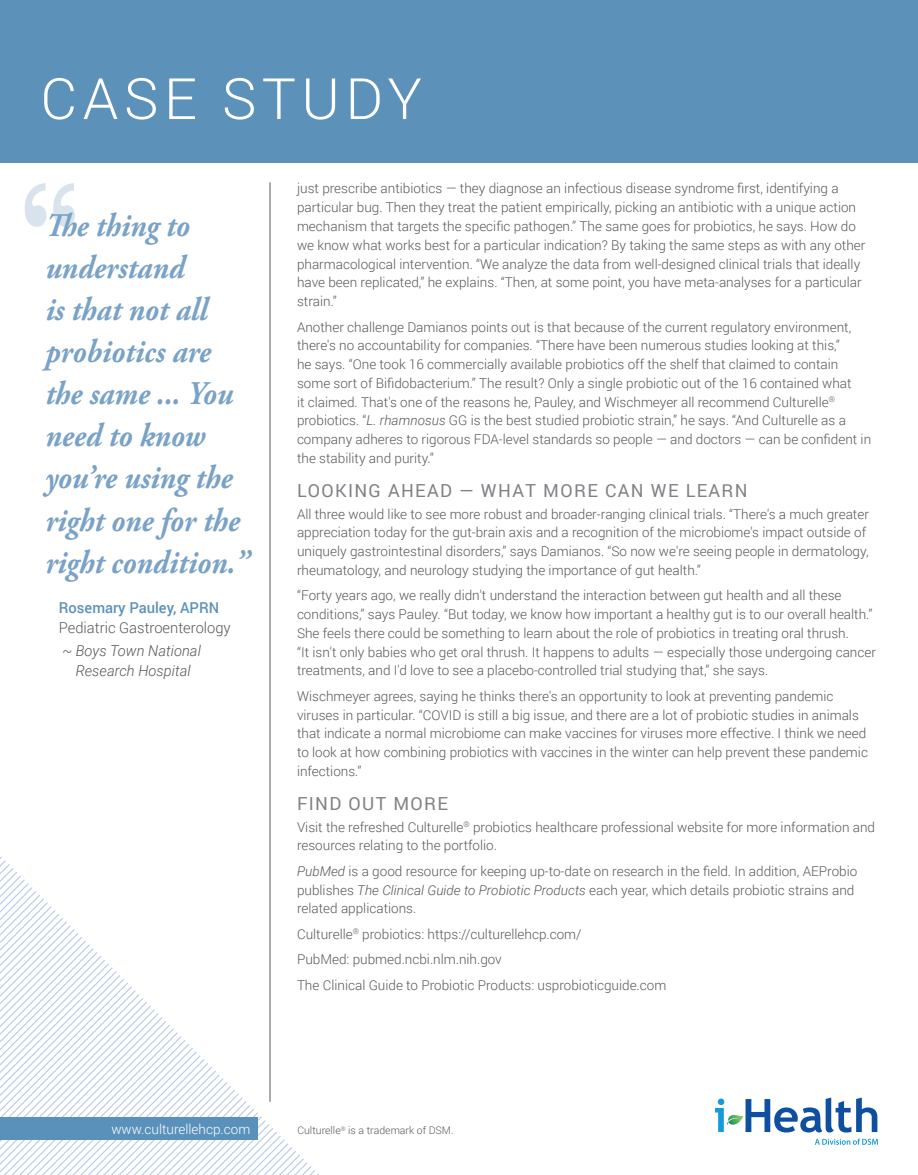
<style>
.page{position:relative;width:918px;height:1175px;background:#fff}
.page>*{position:absolute;margin:0;border:0;box-sizing:border-box;transform-origin:0 0}
.t1{font:700 125.1px "Baskerville";color:#d9e3ee;scale:.85 1}
.t2{font:300 57px "Roboto";letter-spacing:.1em;color:#fff}
.t3{font:italic 700 33px/42px "Adobe Garamond Pro";color:#79a2c6;scale:.91 1}
.t4{font:18px "Roboto";letter-spacing:.075em;color:#808285}
.t5{font:italic 300 15px/20.2px "Roboto";color:#57585a;text-align:center}
.t6{font:300 15px "Roboto";color:#57585a}
.t7{font:500 15px "Roboto";color:#5c91b9}
.t8{font:300 13.5px/18.8px "Roboto";color:#57585a}
.t9{font:300 13.5px "Roboto";color:#fff}
.t10{font:300 10.5px "Roboto";color:#57585a}
.s1{font-style:italic}
</style>
<div class="page">
<hr style="left:270px;top:182px;width:1px;height:919px;background:#57585a">
<svg style="left:0;top:856px;width:315px;height:318px"></svg>
<div style="left:0;top:0;width:918px;height:163px;background:#5c91b9"></div>
<div style="left:0;top:1117px;width:257px;height:23px;background:#5a91bb"></div>
<svg style="left:715px;top:1097px;width:163px;height:47px"></svg>
<h2 class="t2" style="left:40px;top:59px;width:383px">CASE STUDY</h2>
<h1 class="t1" style="left:18px;top:140px;width:76px">“</h1>
<h3 class="t3" style="left:45px;top:205px;width:226px">The thing to understand<br>is that not all probiotics are the same ... You need to know you’re using the right one for the right condition.”</h3>
<p class="t7" style="left:59px;top:597px;width:162px">Rosemary Pauley, APRN</p>
<p class="t6" style="left:59px;top:617px;width:173px">Pediatric Gastroenterology</p>
<p class="t5" style="left:62px;top:639px;width:140px">~ Boys Town National<br>Research Hospital</p>
<p class="t8" style="left:297px;top:179px;width:570px">just prescribe antibiotics — they diagnose an infectious disease syndrome first, identifying a particular bug. Then they treat the patient empirically, picking an antibiotic with a unique action mechanism that targets the specific pathogen.” The same goes for probiotics, he says. How do we know what works best for a particular indication? By taking the same steps as with any other pharmacological intervention. “We analyze the data from well-designed clinical trials that ideally have been replicated,” he explains. “Then, at some point, you have meta-analyses for a particular strain.”</p>
<p class="t8" style="left:297px;top:317px;width:576px">Another challenge Damianos points out is that because of the current regulatory environment, there's no accountability for companies. “There have been numerous studies looking at this,”<br>he says. “One took 16 commercially available probiotics off the shelf that claimed to contain some sort of Bifidobacterium.” The result? Only a single probiotic out of the 16 contained what<br>it claimed. That's one of the reasons he, Pauley, and Wischmeyer all recommend Culturelle<sup>® </sup>probiotics. “<span class="s1">L. rhamnosus</span> GG is the best studied probiotic strain,” he says. “And Culturelle as a company adheres to rigorous FDA-level standards so people — and doctors — can be confident in the stability and purity.”</p>
<h3 class="t4" style="left:297px;top:478px;width:452px">LOOKING AHEAD — WHAT MORE CAN WE LEARN</h3>
<p class="t8" style="left:297px;top:504px;width:573px">All three would like to see more robust and broader-ranging clinical trials. “There's a much greater appreciation today for the gut-brain axis and a recognition of the microbiome's impact outside of uniquely gastrointestinal disorders,” says Damianos. “So now we're seeing people in dermatology, rheumatology, and neurology studying the importance of gut health.”</p>
<p class="t8" style="left:297px;top:585px;width:581px">“Forty years ago, we really didn't understand the interaction between gut health and all these conditions,” says Pauley. “But today, we know how important a healthy gut is to our overall health.” She feels there could be something to learn about the role of probiotics in treating oral thrush.<br>“It isn't only babies who get oral thrush. It happens to adults — especially those undergoing cancer treatments, and I'd love to see a placebo-controlled trial studying that,” she says.</p>
<p class="t8" style="left:297px;top:686px;width:572px">Wischmeyer agrees, saying he thinks there's an opportunity to look at preventing pandemic viruses in particular. “COVID is still a big issue, and there are a lot of probiotic studies in animals that indicate a normal microbiome can make vaccines for viruses more effective. I think we need to look at how combining probiotics with vaccines in the winter can help prevent these pandemic infections.”</p>
<h3 class="t4" style="left:297px;top:791px;width:152px">FIND OUT MORE</h3>
<p class="t8" style="left:297px;top:817px;width:580px">Visit the refreshed Culturelle<sup>®</sup> probiotics healthcare professional website for more information and resources relating to the portfolio.</p>
<p class="t8" style="left:297px;top:861px;width:562px"><span class="s1">PubMed</span> is a good resource for keeping up-to-date on research in the field. In addition, AEProbio publishes <span class="s1">The Clinical Guide to Probiotic Products</span> each year, which details probiotic strains and related applications.</p>
<p class="t8" style="left:297px;top:921px;width:371px;line-height:25.5px">Culturelle<sup>®</sup> probiotics: https://culturellehcp.com/<br>PubMed: pubmed.ncbi.nlm.nih.gov<br>The Clinical Guide to Probiotic Products: usprobioticguide.com</p>
<p class="t9" style="left:111px;top:1119px;width:140px">www.culturellehcp.com</p>
<p class="t10" style="left:297px;top:1123px;width:158px">Culturelle<sup>®</sup> is a trademark of DSM.</p>
</div>
